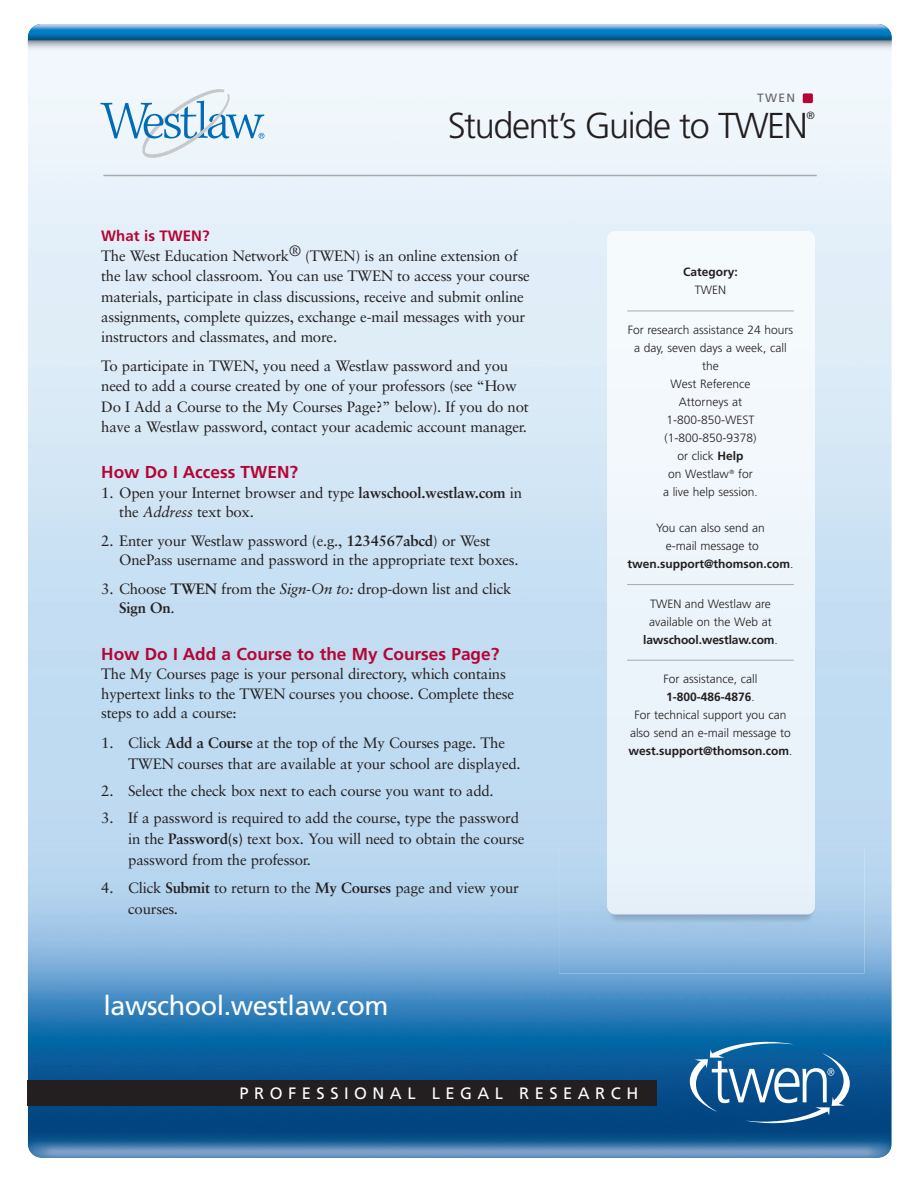
<style>
.page{position:relative;width:918px;height:1188px;background:#fff}
.page>*{position:absolute;margin:0;border:0;box-sizing:border-box;transform-origin:0 0}
.t1{font:300 36px "Frutiger";letter-spacing:-.04em;color:#231f20}
.t2{font:27px "Frutiger";letter-spacing:-.015em;color:#fff}
.t3{font:700 17.25px "Frutiger";color:#b50536}
.t4{font:16.5px "Frutiger";letter-spacing:.335em;color:#fff}
.t5{font:15px/20.2px "Sabon";letter-spacing:-.015em;color:#231f20}
.t6{font:700 15px "Frutiger";color:#b50536}
.t7{font:300 12px/18px "Frutiger";color:#231f20;text-align:center}
.t8{font:700 12px "Frutiger";color:#231f20}
.t9{font:12px "Frutiger";color:#636366}
.t10{font:300 10.5px "Frutiger";color:#231f20}
.s1{font-weight:700}
.s2{font-style:italic}
</style>
<div class="page">
<img style="left:28px;top:40px;width:864px;height:1118px">
<svg style="left:28px;top:24px;width:864px;height:16px;background:#2c85bd"></svg>
<div style="left:607px;top:231px;width:208px;height:618px;background:#eef5fb"></div>
<img style="left:559px;top:849px;width:305px;height:125px">
<img style="left:607px;top:849px;width:1px;height:57px">
<svg style="left:100px;top:87px;width:164px;height:75px"></svg>
<div style="left:27px;top:1080px;width:629px;height:26px;background:#231f20"></div>
<svg style="left:690px;top:1042px;width:160px;height:81px;background:#3573a5"></svg>
<hr style="left:103px;top:175px;width:714px;height:1px;background:#a8a9ad">
<div style="left:803px;top:93px;width:10px;height:10px;background:#b50536;border-radius:2px"></div>
<hr style="left:627px;top:311px;width:167px;height:1px;background:#a8a9ad">
<hr style="left:627px;top:584px;width:167px;height:1px;background:#a8a9ad">
<hr style="left:627px;top:660px;width:167px;height:1px;background:#a8a9ad">
<p class="t9" style="left:757px;top:93px;width:40px">TWEN</p>
<h1 class="t1" style="left:448px;top:111px;width:362px">Student’s Guide to TWEN</h1>
<p class="t10" style="left:806px;top:111px;width:10px">®</p>
<p class="t6" style="left:101px;top:230px;width:110px">What is TWEN?</p>
<p class="t5" style="left:101px;top:247px;width:430px">The West Education Network® (TWEN) is an online extension of the law school classroom. You can use TWEN to access your course materials, participate in class discussions, receive and submit online assignments, complete quizzes, exchange e-mail messages with your instructors and classmates, and more.</p>
<p class="t5" style="left:101px;top:357px;width:429px">To participate in TWEN, you need a Westlaw password and you need to add a course created by one of your professors (see “How Do I Add a Course to the My Courses Page?” below). If you do not have a Westlaw password, contact your academic account manager.</p>
<p class="t3" style="left:101px;top:466px;width:198px">How Do I Access TWEN?</p>
<p class="t5" style="left:119px;top:484px;width:404px;line-height:19.5px;text-indent:-18px">1. Open your Internet browser and type <span class="s1">lawschool.westlaw.com</span> in the <span class="s2">Address</span> text box.</p>
<p class="t5" style="left:119px;top:532px;width:401px;line-height:19.5px;text-indent:-18px">2. Enter your Westlaw password (e.g., <span class="s1">1234567abcd</span>) or West<br>OnePass username and password in the appropriate text boxes.</p>
<p class="t5" style="left:119px;top:580px;width:394px;line-height:19.5px;text-indent:-18px">3. Choose <span class="s1">TWEN</span> from the <span class="s2">Sign-On to:</span> drop-down list and click<br><span class="s1">Sign On</span>.</p>
<p class="t3" style="left:101px;top:647px;width:400px">How Do I Add a Course to the My Courses Page?</p>
<p class="t5" style="left:101px;top:666px;width:414px;line-height:19.5px">The My Courses page is your personal directory, which contains hypertext links to the TWEN courses you choose. Complete these steps to add a course:</p>
<p class="t5" style="left:128px;top:734px;width:394px;line-height:21px;text-indent:-27px">1. Click <span class="s1">Add a Course</span> at the top of the My Courses page. The<br>TWEN courses that are available at your school are displayed.</p>
<p class="t5" style="left:101px;top:782px;width:394px">2. Select the check box next to each course you want to add.</p>
<p class="t5" style="left:128px;top:809px;width:398px;line-height:21px;text-indent:-27px">3. If a password is required to add the course, type the password in the <span class="s1">Password(s)</span> text box. You will need to obtain the course password from the professor.</p>
<p class="t5" style="left:128px;top:878px;width:392px;line-height:21px;text-indent:-27px">4. Click <span class="s1">Submit</span> to return to the <span class="s1">My Courses</span> page and view your courses.</p>
<h2 class="t2" style="left:103px;top:994px;width:286px">lawschool.westlaw.com</h2>
<p class="t8" style="left:683px;top:267px;width:56px">Category:</p>
<p class="t7" style="left:695px;top:282px;width:33px">TWEN</p>
<p class="t7" style="left:628px;top:322px;width:167px">For research assistance 24 hours a day, seven days a week, call the<br>West Reference<br>Attorneys at<br>1-800-850-WEST (1-800-850-9378)<br>or click <span class="s1">Help<br></span>on Westlaw<sup>®</sup> for<br>a live help session.</p>
<p class="t7" style="left:627px;top:520px;width:168px">You can also send an<br>e-mail message to <span class="s1">twen.support@thomson.com</span>.</p>
<p class="t7" style="left:643px;top:595px;width:136px">TWEN and Westlaw are available on the Web at <span class="s1">lawschool.westlaw.com</span>.</p>
<p class="t7" style="left:628px;top:671px;width:166px">For assistance, call<br><span class="s1">1-800-486-4876</span>.<br>For technical support you can also send an e-mail message to <span class="s1">west.support@thomson.com</span>.</p>
<p class="t4" style="left:240px;top:1087px;width:400px">PROFESSIONAL LEGAL RESEARCH</p>
</div>
